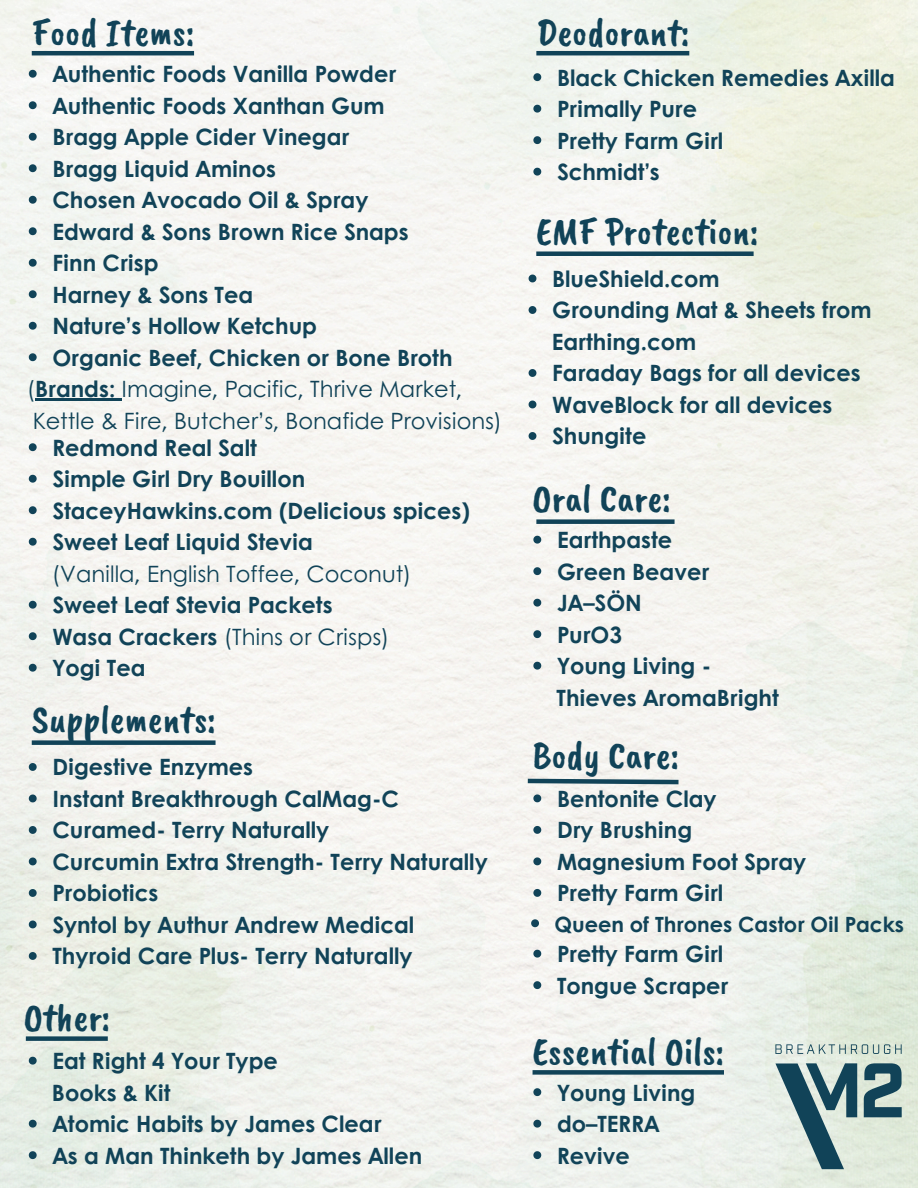
<style>
.page{position:relative;width:918px;height:1188px;background:#fff}
.page>*{position:absolute;margin:0;border:0;box-sizing:border-box;transform-origin:0 0}
.t1{font:39.3px "Caveat Brush";color:#114358}
.t2{font:700 22.5px "Century Gothic";color:#114358}
.t3{font:22.5px "Century Gothic";color:#114358}
.t4{font:700 21px "Century Gothic";color:#114358}
.s1{font-weight:700}
</style>
<div class="page">
<img style="left:0;top:0;width:918px;height:1188px">
<hr style="left:32px;top:51px;width:162px;height:4px;background:#114358">
<div style="left:32px;top:740px;width:184px;height:5px;background:#114358"></div>
<div style="left:533px;top:1070px;width:191px;height:5px;background:#114358"></div>
<div style="left:536px;top:251px;width:218px;height:5px;background:#114358"></div>
<svg style="left:864px;top:1063px;width:37px;height:54px;background:#567a83"></svg>
<svg style="left:775px;top:1063px;width:82px;height:106px;background:#8ba4a7"></svg>
<svg style="left:775px;top:1044px;width:126px;height:10px"></svg>
<hr style="left:536px;top:51px;width:153px;height:4px;background:#114358">
<div style="left:536px;top:519px;width:139px;height:5px;background:#114358"></div>
<svg style="left:523px;top:776px;width:160px;height:11px"></svg>
<div style="left:26px;top:1036px;width:82px;height:5px;background:#114358"></div>
<svg style="left:29px;top:443px;width:8px;height:8px"></svg>
<svg style="left:29px;top:475px;width:8px;height:8px"></svg>
<svg style="left:29px;top:506px;width:8px;height:8px"></svg>
<svg style="left:29px;top:538px;width:8px;height:8px"></svg>
<svg style="left:29px;top:601px;width:8px;height:8px"></svg>
<svg style="left:29px;top:632px;width:8px;height:8px"></svg>
<svg style="left:29px;top:664px;width:8px;height:8px"></svg>
<svg style="left:29px;top:70px;width:8px;height:8px"></svg>
<svg style="left:29px;top:101px;width:8px;height:8px"></svg>
<svg style="left:29px;top:133px;width:8px;height:8px"></svg>
<svg style="left:29px;top:164px;width:8px;height:8px"></svg>
<svg style="left:29px;top:196px;width:8px;height:8px"></svg>
<svg style="left:29px;top:227px;width:8px;height:8px"></svg>
<svg style="left:29px;top:259px;width:8px;height:8px"></svg>
<svg style="left:29px;top:290px;width:8px;height:8px"></svg>
<svg style="left:29px;top:322px;width:8px;height:8px"></svg>
<svg style="left:29px;top:353px;width:8px;height:8px"></svg>
<hr style="left:35px;top:398px;width:87px;height:3px;background:#114358">
<svg style="left:29px;top:763px;width:8px;height:8px"></svg>
<svg style="left:29px;top:795px;width:8px;height:7px"></svg>
<svg style="left:29px;top:826px;width:8px;height:8px"></svg>
<svg style="left:29px;top:858px;width:8px;height:7px"></svg>
<svg style="left:29px;top:889px;width:8px;height:8px"></svg>
<svg style="left:29px;top:921px;width:8px;height:7px"></svg>
<svg style="left:29px;top:952px;width:8px;height:8px"></svg>
<svg style="left:533px;top:1088px;width:8px;height:8px"></svg>
<svg style="left:533px;top:1120px;width:8px;height:8px"></svg>
<svg style="left:533px;top:1151px;width:8px;height:8px"></svg>
<svg style="left:529px;top:275px;width:7px;height:7px"></svg>
<svg style="left:529px;top:306px;width:7px;height:8px"></svg>
<svg style="left:529px;top:369px;width:7px;height:8px"></svg>
<svg style="left:529px;top:401px;width:7px;height:7px"></svg>
<svg style="left:529px;top:432px;width:7px;height:8px"></svg>
<svg style="left:533px;top:536px;width:8px;height:8px"></svg>
<svg style="left:533px;top:567px;width:8px;height:8px"></svg>
<svg style="left:533px;top:599px;width:8px;height:8px"></svg>
<svg style="left:533px;top:630px;width:8px;height:8px"></svg>
<svg style="left:533px;top:662px;width:8px;height:8px"></svg>
<svg style="left:533px;top:73px;width:8px;height:8px"></svg>
<svg style="left:533px;top:105px;width:8px;height:8px"></svg>
<svg style="left:533px;top:136px;width:8px;height:8px"></svg>
<svg style="left:533px;top:168px;width:8px;height:8px"></svg>
<svg style="left:533px;top:794px;width:8px;height:8px"></svg>
<svg style="left:533px;top:826px;width:8px;height:8px"></svg>
<svg style="left:533px;top:857px;width:8px;height:8px"></svg>
<svg style="left:533px;top:889px;width:8px;height:8px"></svg>
<svg style="left:531px;top:919px;width:8px;height:8px"></svg>
<svg style="left:533px;top:950px;width:8px;height:8px"></svg>
<svg style="left:533px;top:981px;width:8px;height:8px"></svg>
<svg style="left:29px;top:1057px;width:8px;height:8px"></svg>
<svg style="left:29px;top:1120px;width:8px;height:8px"></svg>
<svg style="left:29px;top:1151px;width:8px;height:8px"></svg>
<p class="t1" style="left:32px;top:7px;width:164px">Food Items:</p>
<p class="t2" style="left:52px;top:57px;width:345px">Authentic Foods Vanilla Powder</p>
<p class="t2" style="left:52px;top:88px;width:334px">Authentic Foods Xanthan Gum</p>
<p class="t2" style="left:52px;top:120px;width:298px">Bragg Apple Cider Vinegar</p>
<p class="t2" style="left:52px;top:151px;width:225px">Bragg Liquid Aminos</p>
<p class="t2" style="left:52px;top:183px;width:318px">Chosen Avocado Oil &amp; Spray</p>
<p class="t2" style="left:52px;top:214px;width:358px">Edward &amp; Sons Brown Rice Snaps</p>
<h1 class="t2" style="left:52px;top:246px;width:108px">Finn Crisp</h1>
<p class="t2" style="left:52px;top:277px;width:202px">Harney &amp; Sons Tea</p>
<p class="t2" style="left:52px;top:309px;width:266px">Nature’s Hollow Ketchup</p>
<p class="t2" style="left:52px;top:340px;width:402px">Organic Beef, Chicken or Bone Broth</p>
<h2 class="t3" style="left:27px;top:372px;width:437px">(<span class="s1">Brands:</span> Imagine, Pacific, Thrive Market,</h2>
<p class="t3" style="left:33px;top:403px;width:471px">Kettle &amp; Fire, Butcher’s, Bonafide Provisions)</p>
<p class="t2" style="left:52px;top:430px;width:206px">Redmond Real Salt</p>
<p class="t2" style="left:52px;top:462px;width:254px">Simple Girl Dry Bouillon</p>
<p class="t2" style="left:52px;top:493px;width:419px">StaceyHawkins.com (Delicious spices)</p>
<p class="t2" style="left:52px;top:525px;width:262px">Sweet Leaf Liquid Stevia</p>
<p class="t3" style="left:52px;top:556px;width:361px">(Vanilla, English Toffee, Coconut)</p>
<p class="t2" style="left:52px;top:588px;width:282px">Sweet Leaf Stevia Packets</p>
<p class="t3" style="left:52px;top:619px;width:339px"><span class="s1">Wasa Crackers</span> (Thins or Crisps)</p>
<p class="t2" style="left:52px;top:651px;width:95px">Yogi Tea</p>
<h1 class="t1" style="left:32px;top:694px;width:185px">Supplements:</h1>
<p class="t2" style="left:52px;top:750px;width:202px">Digestive Enzymes</p>
<p class="t2" style="left:52px;top:782px;width:348px">Instant Breakthrough CalMag-C</p>
<p class="t2" style="left:52px;top:813px;width:278px">Curamed- Terry Naturally</p>
<p class="t2" style="left:52px;top:845px;width:437px">Curcumin Extra Strength- Terry Naturally</p>
<p class="t2" style="left:52px;top:876px;width:107px">Probiotics</p>
<p class="t2" style="left:52px;top:908px;width:363px">Syntol by Authur Andrew Medical</p>
<p class="t2" style="left:52px;top:939px;width:362px">Thyroid Care Plus- Terry Naturally</p>
<p class="t1" style="left:24px;top:992px;width:88px">Other:</p>
<p class="t2" style="left:52px;top:1044px;width:227px">Eat Right 4 Your Type</p>
<p class="t2" style="left:52px;top:1075px;width:120px">Books &amp; Kit</p>
<h1 class="t2" style="left:52px;top:1107px;width:331px">Atomic Habits by James Clear</h1>
<p class="t2" style="left:52px;top:1138px;width:371px">As a Man Thinketh by James Allen</p>
<p class="t1" style="left:536px;top:7px;width:154px">Deodorant:</p>
<p class="t2" style="left:557px;top:60px;width:340px">Black Chicken Remedies Axilla</p>
<p class="t2" style="left:557px;top:92px;width:142px">Primally Pure</p>
<p class="t2" style="left:557px;top:123px;width:168px">Pretty Farm Girl</p>
<p class="t2" style="left:557px;top:155px;width:104px">Schmidt’s</p>
<h1 class="t1" style="left:536px;top:207px;width:224px">EMF Protection:</h1>
<h1 class="t2" style="left:552px;top:262px;width:169px">BlueShield.com</h1>
<p class="t2" style="left:552px;top:293px;width:321px">Grounding Mat &amp; Sheets from</p>
<p class="t2" style="left:552px;top:325px;width:146px">Earthing.com</p>
<p class="t2" style="left:552px;top:356px;width:310px">Faraday Bags for all devices</p>
<p class="t2" style="left:552px;top:388px;width:282px">WaveBlock for all devices</p>
<p class="t2" style="left:552px;top:419px;width:96px">Shungite</p>
<p class="t1" style="left:533px;top:474px;width:140px">Oral Care:</p>
<p class="t2" style="left:557px;top:523px;width:117px">Earthpaste</p>
<h2 class="t2" style="left:557px;top:554px;width:154px">Green Beaver</h2>
<h1 class="t2" style="left:557px;top:586px;width:86px">JA–SÖN</h1>
<p class="t2" style="left:557px;top:617px;width:67px">PurO3</p>
<h1 class="t2" style="left:557px;top:649px;width:156px">Young Living -</h1>
<p class="t2" style="left:557px;top:680px;width:224px">Thieves AromaBright</p>
<p class="t1" style="left:533px;top:730px;width:148px">Body Care:</p>
<p class="t2" style="left:557px;top:782px;width:161px">Bentonite Clay</p>
<p class="t2" style="left:557px;top:813px;width:137px">Dry Brushing</p>
<p class="t2" style="left:557px;top:845px;width:251px">Magnesium Foot Spray</p>
<p class="t2" style="left:557px;top:876px;width:168px">Pretty Farm Girl</p>
<p class="t4" style="left:554px;top:908px;width:351px">Queen of Thrones Castor Oil Packs</p>
<p class="t2" style="left:557px;top:937px;width:168px">Pretty Farm Girl</p>
<p class="t2" style="left:557px;top:968px;width:173px">Tongue Scraper</p>
<p class="t1" style="left:533px;top:1026px;width:193px">Essential Oils:</p>
<p class="t2" style="left:557px;top:1075px;width:140px">Young Living</p>
<p class="t2" style="left:557px;top:1107px;width:104px">do–TERRA</p>
<p class="t2" style="left:557px;top:1138px;width:74px">Revive</p>
</div>
